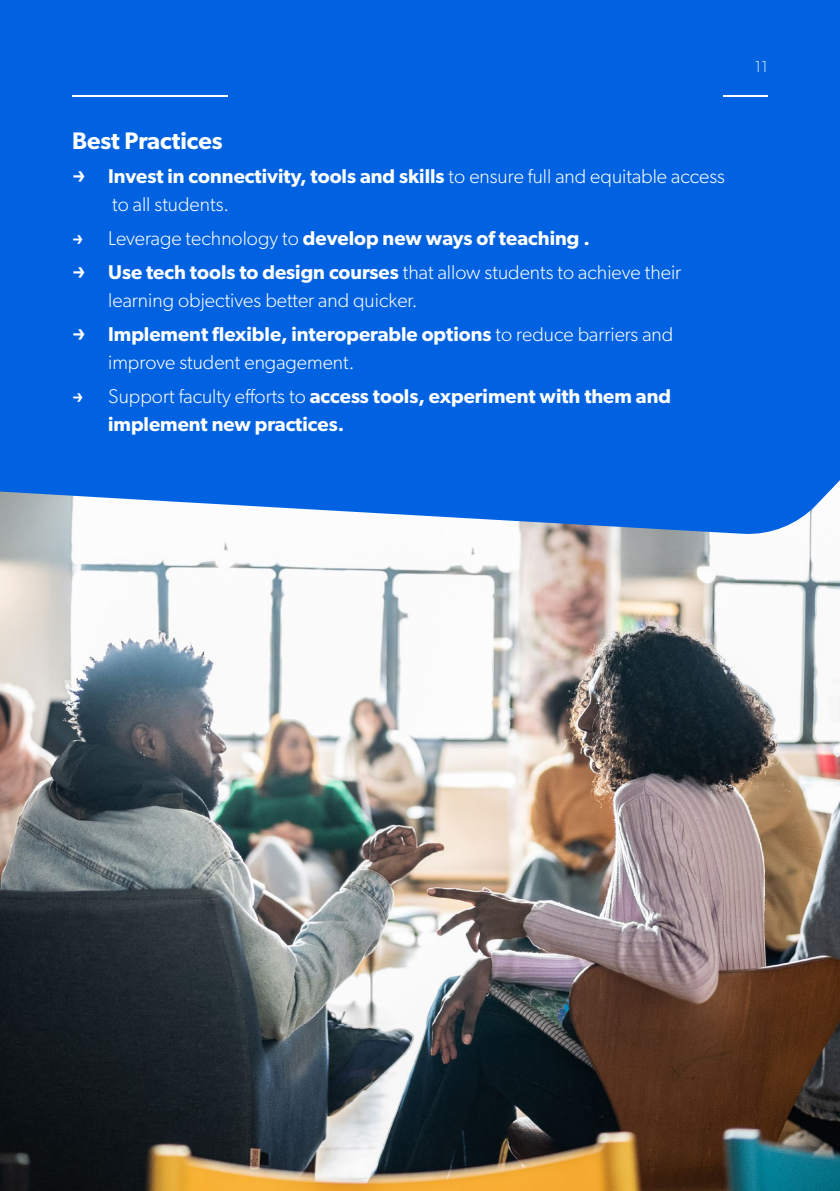
<style>
.page{position:relative;width:840px;height:1191px;background:#fff}
.page>*{position:absolute;margin:0;border:0;box-sizing:border-box;transform-origin:0 0}
.t1{font:600 24px "Gibson";color:#fff}
.t2{font:300 20px/28px "Gibson";color:#fff}
.t3{font:600 20px/28px "Gibson";color:#fff}
.t4{font:100 16px "Gibson";color:#fff}
.s1{font-family:"Montserrat";font-weight:600;font-size:24px}
.s2{font-weight:600}
.s3{font-family:"Montserrat"}
.s4{font-weight:300}
</style>
<div class="page">
<img style="left:0;top:535px;width:839px;height:656px">
<div style="left:0;top:0;width:839px;height:535px;background:#0062e1"></div>
<hr style="left:72px;top:95px;width:155px;height:1px;background:#fff">
<hr style="left:723px;top:95px;width:44px;height:1px;background:#fff">
<p class="t1" style="left:72px;top:126px;width:152px">Best Practices</p>
<p class="t2" style="left:112px;top:162px;width:614px;text-indent:-40px"><span class="s1">→</span> <span class="s2">Invest in connectivity, tools and skills</span> to ensure full and equitable access to all students.</p>
<p class="t3" style="left:72px;top:224px;width:519px"><span class="s3">→</span> <span class="s4">Leverage technology to</span> develop new ways of teaching .</p>
<p class="t2" style="left:108px;top:258px;width:574px;text-indent:-36px"><span class="s1">→</span> <span class="s2">Use tech tools to design courses</span> that allow students to achieve their learning objectives better and quicker.</p>
<p class="t2" style="left:108px;top:320px;width:566px;text-indent:-36px"><span class="s1">→</span> <span class="s2">Implement flexible, interoperable options</span> to reduce barriers and improve student engagement.</p>
<p class="t3" style="left:108px;top:382px;width:564px;text-indent:-36px"><span class="s3">→</span> <span class="s4">Support faculty efforts to</span> access tools, experiment with them and implement new practices.</p>
<p class="t4" style="left:754px;top:56px;width:15px">11</p>
</div>
